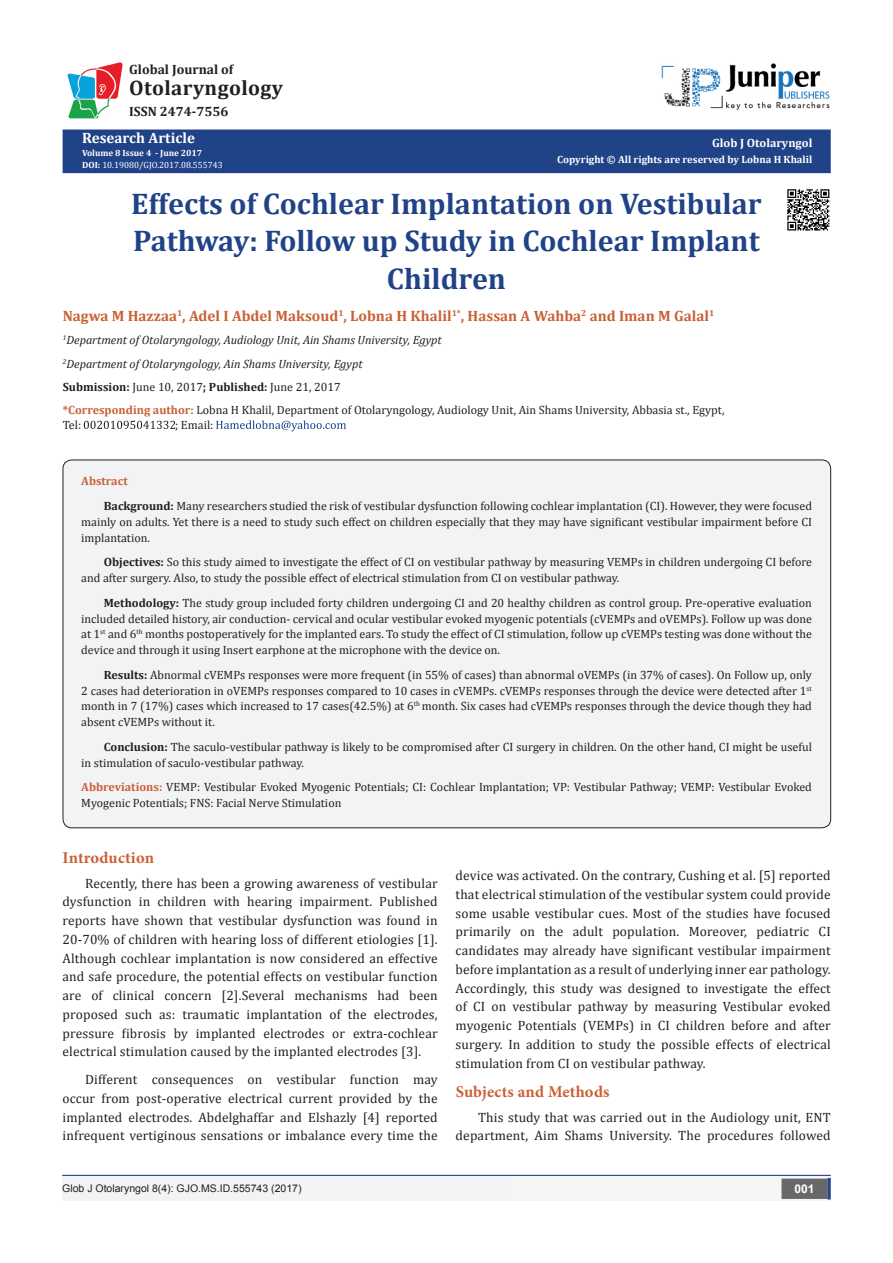
<style>
.page{position:relative;width:893px;height:1263px;background:#fff}
.page>*{position:absolute;margin:0;border:0;box-sizing:border-box;transform-origin:0 0}
.t1{font:700 30px/37.5px "Cambria";color:#204287;text-align:center}
.t2{font:700 21px "Cambria";letter-spacing:.02em;color:#231f20}
.t3{font:700 16.5px "Minion Pro";letter-spacing:.01em;color:#ca6035}
.t4{font:700 15px "Cambria";color:#ca6035}
.t5{font:700 15px "Cambria";color:#fff}
.t6{font:13.5px/18.8px "Cambria";letter-spacing:.01em;color:#231f20;text-align:justify}
.t7{font:700 13.5px "Cambria";color:#231f20}
.t8{font:12px/15.8px "Cambria";color:#231f20}
.t9{font:italic 12px/23.4px "Cambria";color:#231f20}
.t10{font:700 12px "Cambria";color:#fff}
.t11{font:700 12px "Arial";color:#fff}
.t12{font:700 10.5px "Cambria";color:#fff}
.t13{font:10.5px "Arial";color:#231f20}
.t14{font:9px/12.3px "Cambria";color:#fff}
.s1{font-weight:700}
.s2{font-weight:700;font-style:normal}
.s3{font-style:normal}
.s4{font-weight:700;font-style:normal;color:#ca6035}
.s5{font-weight:700;color:#ca6035}
.s6{font-weight:700;color:#ca5f37}
</style>
<div class="page">
<div style="left:63px;top:130px;width:767px;height:42px;background:#204287"></div>
<div style="left:63px;top:129px;width:768px;height:44px;border:2px solid #253f8e"></div>
<svg style="left:84px;top:420px;width:91px;height:9px"></svg>
<svg style="left:216px;top:420px;width:130px;height:11px"></svg>
<div style="left:62px;top:1175px;width:494px;height:26px;background:#f2f3f4"></div>
<div style="left:510px;top:1175px;width:321px;height:26px;background:#f5f5f4"></div>
<div style="left:782px;top:1179px;width:45px;height:19px;background:#68676a"></div>
<div style="left:781px;top:1178px;width:46px;height:21px;border:2px solid #68676a"></div>
<svg style="left:827px;top:1178px;width:4px;height:21px"></svg>
<img style="left:662px;top:63px;width:168px;height:47px">
<img style="left:67px;top:62px;width:56px;height:58px">
<hr style="left:62px;top:1175px;width:769px;height:1px;background:#253f8e">
<div style="left:63px;top:460px;width:768px;height:368px;background:#f2f3f4;border-radius:9px"></div>
<img style="left:787px;top:189px;width:43px;height:42px">
<p class="t7" style="left:129px;top:60px;width:105px">Global Journal of</p>
<h2 class="t2" style="left:129px;top:73px;width:155px">Otolaryngology</h2>
<p class="t7" style="left:129px;top:102px;width:101px">ISSN 2474-7556</p>
<p class="t5" style="left:82px;top:128px;width:114px">Research Article</p>
<p class="t14" style="left:82px;top:146px;width:142px"><span class="s1">Volume 8 Issue 4 - June 2017<br>DOI:</span> 10.19080/GJO.2017.08.555743</p>
<p class="t10" style="left:712px;top:134px;width:102px">Glob J Otolaryngol</p>
<p class="t12" style="left:557px;top:152px;width:257px">Copyright © All rights are reserved by Lobna H Khalil</p>
<h1 class="t1" style="left:131px;top:184px;width:632px">Effects of Cochlear Implantation on Vestibular<br>Pathway: Follow up Study in Cochlear Implant<br>Children</h1>
<p class="t4" style="left:63px;top:305px;width:653px">Nagwa M Hazzaa<sup>1</sup>, Adel I Abdel Maksoud<sup>1</sup>, Lobna H Khalil<sup>1*</sup>, Hassan A Wahba<sup>2</sup> and Iman M Galal<sup>1</sup></p>
<p class="t9" style="left:63px;top:328px;width:663px"><sup>1</sup>Department of Otolaryngology, Audiology Unit, Ain Shams University, Egypt<br><sup>2</sup>Department of Otolaryngology, Ain Shams University, Egypt<br><span class="s2">Submission:</span> <span class="s3">June 10, 2017</span><span class="s2">; Published:</span> <span class="s3">June 21, 2017<br></span><span class="s4">*Corresponding author:</span> <span class="s3">Lobna H Khalil, Department of Otolaryngology, Audiology Unit, Ain Shams University, Abbasia st., Egypt,</span></p>
<p class="t8" style="left:63px;top:417px;width:20px">Tel:</p>
<p class="t8" style="left:175px;top:417px;width:40px">; Email:</p>
<p class="t8" style="left:104px;top:469px;width:710px;line-height:24.8px;text-indent:-22px"><span class="s5">Abstract<br></span><span class="s1">Background:</span> Many researchers studied the risk of vestibular dysfunction following cochlear implantation (CI). However, they were focused</p>
<p class="t8" style="left:81px;top:514px;width:732px">mainly on adults. Yet there is a need to study such effect on children especially that they may have significant vestibular impairment before CI implantation.</p>
<p class="t8" style="left:81px;top:554px;width:732px;text-indent:22px"><span class="s1">Objectives:</span> So this study aimed to investigate the effect of CI on vestibular pathway by measuring VEMPs in children undergoing CI before and after surgery. Also, to study the possible effect of electrical stimulation from CI on vestibular pathway.</p>
<p class="t8" style="left:81px;top:595px;width:732px;text-align:justify;text-indent:23px"><span class="s1">Methodology:</span> The study group included forty children undergoing CI and 20 healthy children as control group. Pre-operative evaluation included detailed history, air conduction- cervical and ocular vestibular evoked myogenic potentials (cVEMPs and oVEMPs). Follow up was done at 1<sup>st</sup> and 6<sup>th</sup> months postoperatively for the implanted ears. To study the effect of CI stimulation, follow up cVEMPs testing was done without the device and through it using Insert earphone at the microphone with the device on.</p>
<p class="t8" style="left:81px;top:667px;width:732px;text-align:justify;text-indent:23px"><span class="s1">Results:</span> Abnormal cVEMPs responses were more frequent (in 55% of cases) than abnormal oVEMPs (in 37% of cases). On Follow up, only 2 cases had deterioration in oVEMPs responses compared to 10 cases in cVEMPs. cVEMPs responses through the device were detected after 1<sup>st </sup>month in 7 (17%) cases which increased to 17 cases(42.5%) at 6<sup>th</sup> month. Six cases had cVEMPs responses through the device though they had absent cVEMPs without it.</p>
<p class="t8" style="left:81px;top:739px;width:732px;text-indent:22px"><span class="s1">Conclusion:</span> The saculo-vestibular pathway is likely to be compromised after CI surgery in children. On the other hand, CI might be useful in stimulation of saculo-vestibular pathway.</p>
<p class="t8" style="left:81px;top:779px;width:732px"><span class="s6">Abbreviations:</span> VEMP: Vestibular Evoked Myogenic Potentials; CI: Cochlear Implantation; VP: Vestibular Pathway; VEMP: Vestibular Evoked<br>Myogenic Potentials; FNS: Facial Nerve Stimulation</p>
<h3 class="t3" style="left:63px;top:846px;width:93px">Introduction</h3>
<p class="t6" style="left:63px;top:873px;width:377px;text-indent:23px">Recently, there has been a growing awareness of vestibular dysfunction in children with hearing impairment. Published reports have shown that vestibular dysfunction was found in 20-70% of children with hearing loss of different etiologies [1].<br>Although cochlear implantation is now considered an effective and safe procedure, the potential effects on vestibular function are of clinical concern [2].Several mechanisms had been proposed such as: traumatic implantation of the electrodes, pressure fibrosis by implanted electrodes or extra-cochlear electrical stimulation caused by the implanted electrodes [3].</p>
<p class="t6" style="left:63px;top:1070px;width:377px;text-indent:23px">Different consequences on vestibular function may occur from post-operative electrical current provided by the implanted electrodes. Abdelghaffar and Elshazly [4] reported infrequent vertiginous sensations or imbalance every time the</p>
<p class="t6" style="left:456px;top:866px;width:377px">device was activated. On the contrary, Cushing et al. [5] reported that electrical stimulation of the vestibular system could provide some usable vestibular cues. Most of the studies have focused primarily on the adult population. Moreover, pediatric CI candidates may already have significant vestibular impairment before implantation as a result of underlying inner ear pathology.<br>Accordingly, this study was designed to investigate the effect of CI on vestibular pathway by measuring Vestibular evoked myogenic Potentials (VEMPs) in CI children before and after surgery. In addition to study the possible effects of electrical stimulation from CI on vestibular pathway.</p>
<h3 class="t3" style="left:456px;top:1080px;width:155px">Subjects and Methods</h3>
<p class="t6" style="left:456px;top:1107px;width:377px;text-align:right">This study that was carried out in the Audiology unit, ENT department, Aim Shams University. The procedures followed</p>
<p class="t13" style="left:62px;top:1181px;width:241px">Glob J Otolaryngol 8(4): GJO.MS.ID.555743 (2017)</p>
<p class="t11" style="left:794px;top:1181px;width:22px">001</p>
</div>
